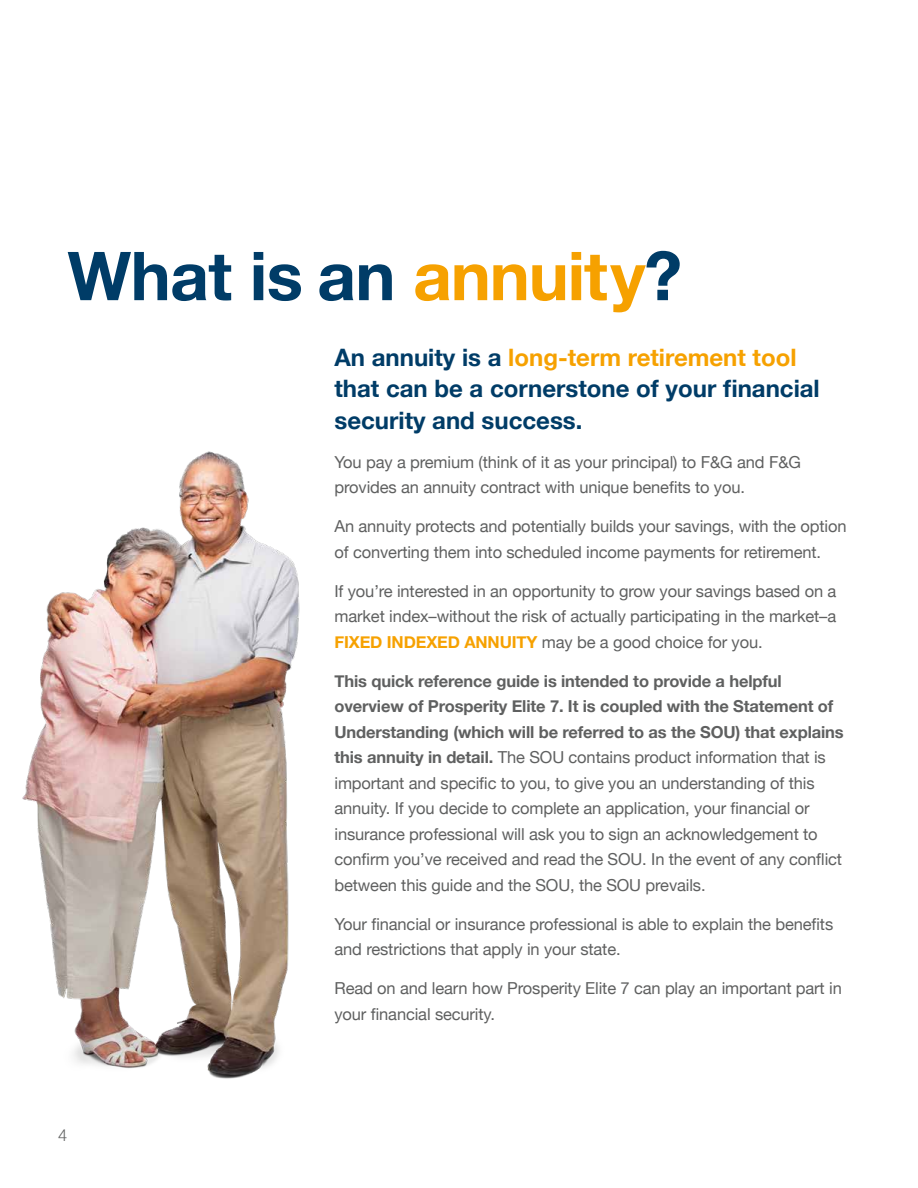
<style>
.page{position:relative;width:918px;height:1188px;background:#fff}
.page>*{position:absolute;margin:0;border:0;box-sizing:border-box;transform-origin:0 0}
.t1{font:700 67.5px "Helvetica Neue";letter-spacing:-.01em;color:#003c67}
.t2{font:700 24px/31.5px "Helvetica Neue";color:#003c67}
.t3{font:16.5px/25.5px "Helvetica Neue";letter-spacing:-.01em;color:#5f6060}
.t4{font:300 16.5px "Helvetica Neue";color:#5f6060}
.s1{color:#f6a100}
.s2{font-weight:700;color:#f6a100}
.s3{font-weight:700}
</style>
<div class="page">
<img style="left:22px;top:451px;width:278px;height:628px">
<h1 class="t1" style="left:68px;top:223px;width:616px">What is an <span class="s1">annuity</span>?</h1>
<p class="t4" style="left:58px;top:1122px;width:11px">4</p>
<h2 class="t2" style="left:334px;top:342px;width:487px">An annuity is a <span class="s1">long-term retirement tool </span>that can be a cornerstone of your financial security and success.</h2>
<p class="t3" style="left:334px;top:450px;width:468px">You pay a premium (think of it as your principal) to F&amp;G and F&amp;G provides an annuity contract with unique benefits to you.</p>
<p class="t3" style="left:334px;top:515px;width:514px">An annuity protects and potentially builds your savings, with the option of converting them into scheduled income payments for retirement.</p>
<p class="t3" style="left:334px;top:579px;width:503px;text-align:justify">If you’re interested in an opportunity to grow your savings based on a market index–without the risk of actually participating in the market–a <span class="s2">FIXED INDEXED ANNUITY</span> may be a good choice for you.</p>
<p class="t3" style="left:334px;top:669px;width:511px"><span class="s3">This quick reference guide is intended to provide a helpful overview of Prosperity Elite 7. It is coupled with the Statement of Understanding (which will be referred to as the SOU) that explains this annuity in detail.</span> The SOU contains product information that is important and specific to you, to give you an understanding of this annuity. If you decide to complete an application, your financial or insurance professional will ask you to sign an acknowledgement to confirm you’ve received and read the SOU. In the event of any conflict between this guide and the SOU, the SOU prevails.</p>
<p class="t3" style="left:334px;top:912px;width:500px">Your financial or insurance professional is able to explain the benefits and restrictions that apply in your state.</p>
<p class="t3" style="left:334px;top:977px;width:509px">Read on and learn how Prosperity Elite 7 can play an important part in your financial security.</p>
</div>
